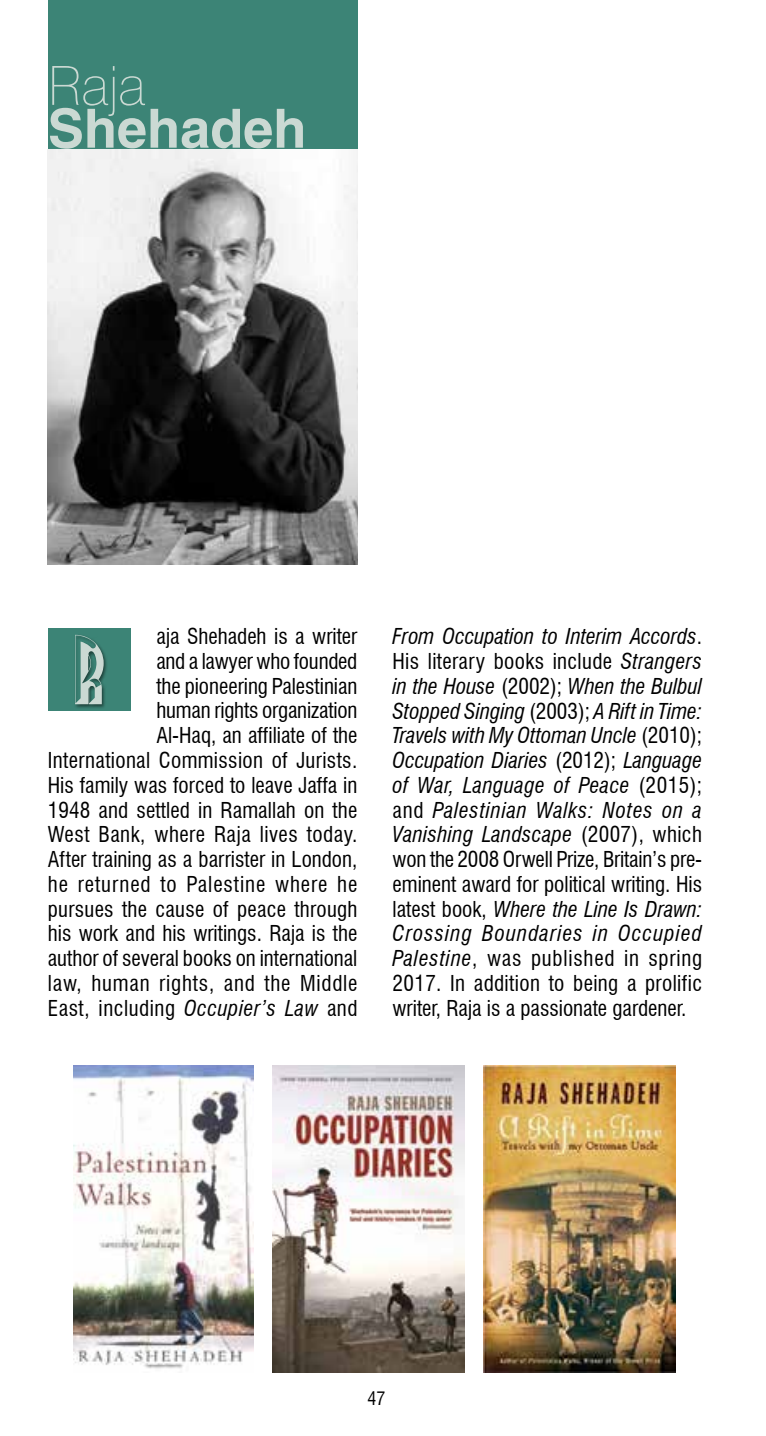
<style>
.page{position:relative;width:766px;height:1436px;background:#fff}
.page>*{position:absolute;margin:0;border:0;box-sizing:border-box;transform-origin:0 0}
.t1{font:92.25px "Facets NF";color:#cbd9d3}
.t2{font:700 54px "Switzerland";color:#cbd9d3}
.t3{font:100 54px "Swiss 721 BT";color:#cbd9d3}
.t4{font:italic condensed 21.38px/24.8px "Swiss 721 BT";letter-spacing:.05em;color:#000;text-align:justify}
.t5{font:condensed 21.38px/24.8px "Swiss 721 BT";color:#000;text-align:right}
.t6{font:condensed 18px "Swiss 721 BT";color:#000}
.s1{font-style:italic}
.s2{font-style:normal}
</style>
<div class="page">
<div style="left:48px;top:627px;width:83px;height:83px;background:#3c8476"></div>
<div style="left:48px;top:0;width:309px;height:149px;background:#3c8476"></div>
<img style="left:48px;top:149px;width:309px;height:415px">
<img style="left:483px;top:1065px;width:192px;height:306px">
<img style="left:74px;top:1065px;width:180px;height:304px">
<img style="left:273px;top:1065px;width:191px;height:306px">
<div style="left:74px;top:634px;width:34px;height:74px;background:#000;opacity:.5"></div>
<h2 class="t3" style="left:48px;top:53px;width:99px">Raja</h2>
<h2 class="t2" style="left:48px;top:96px;width:260px">Shehadeh</h2>
<p class="t5" style="left:48px;top:624px;width:311px">aja Shehadeh is a writer<br>and a lawyer who founded<br>the pioneering Palestinian<br>human rights organization<br>Al-Haq, an affiliate of the<br>International Commission of Jurists.<br>His family was forced to leave Jaffa in 1948 and settled in Ramallah on the West Bank, where Raja lives today.<br>After training as a barrister in London, he returned to Palestine where he pursues the cause of peace through his work and his writings. Raja is the author of several books on international law, human rights, and the Middle East, including <span class="s1">Occupier’s Law</span> and</p>
<p class="t4" style="left:392px;top:624px;width:311px">From Occupation to Interim Accords<span class="s2">.<br>His literary books include</span> Strangers in the House <span class="s2">(2002);</span> When the Bulbul Stopped Singing <span class="s2">(2003);</span> A Rift in Time:<br>Travels with My Ottoman Uncle <span class="s2">(2010); </span>Occupation Diaries <span class="s2">(2012);</span> Language of War, Language of Peace <span class="s2">(2015); and</span> Palestinian Walks: Notes on a Vanishing Landscape <span class="s2">(2007), which won the 2008 Orwell Prize, Britain’s pre&shy;eminent award for political writing. His latest book,</span> Where the Line Is Drawn:<br>Crossing Boundaries in Occupied Palestine<span class="s2">, was published in spring 2017. In addition to being a prolific writer, Raja is a passionate gardener.</span></p>
<h1 class="t1" style="left:74px;top:607px;width:32px">r</h1>
<p class="t6" style="left:367px;top:1387px;width:19px">47</p>
</div>
